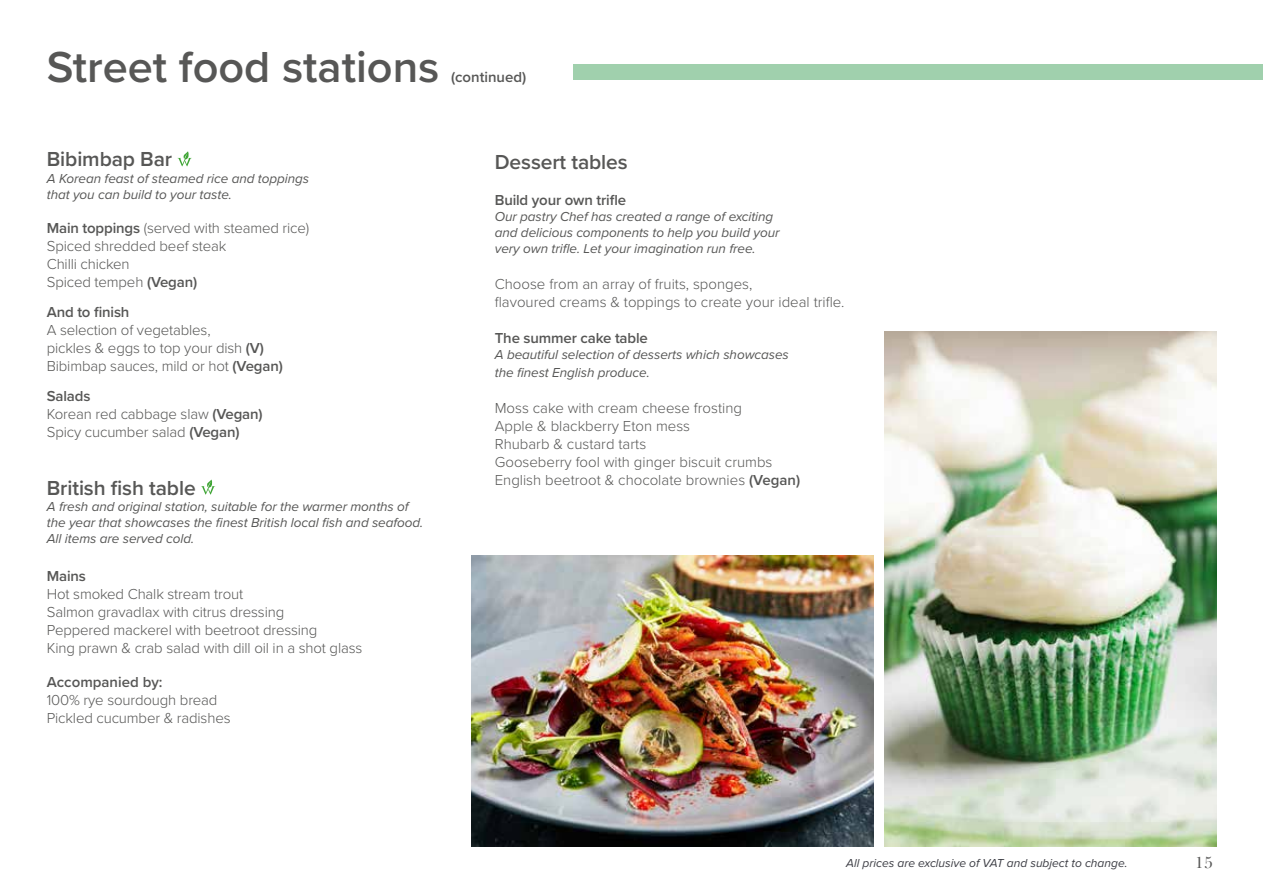
<style>
.page{position:relative;width:1263px;height:893px;background:#fff}
.page>*{position:absolute;margin:0;border:0;box-sizing:border-box;transform-origin:0 0}
.t1{font:600 45px "Proxima Nova";color:#575756}
.t2{font:600 21px "Proxima Nova";letter-spacing:-.005em;color:#575756}
.t3{font:16.5px "New Baskerville IT Cby BT";color:#575756}
.t4{font:300 15px/18px "Proxima Nova";letter-spacing:-.01em;color:#575756}
.t5{font:600 15px "Proxima Nova";letter-spacing:-.01em;color:#575756}
.t6{font:italic 13.5px/16.2px "Proxima Nova";letter-spacing:-.005em;color:#575756}
.t7{font:italic 12px "Proxima Nova";color:#3b3c43}
.s1{font-weight:600}
</style>
<div class="page">
<svg style="left:177px;top:151px;width:15px;height:15px"></svg>
<svg style="left:201px;top:480px;width:14px;height:15px"></svg>
<div style="left:573px;top:64px;width:690px;height:15px;background:#a0d0ad"></div>
<img style="left:885px;top:332px;width:331px;height:514px">
<img style="left:471px;top:555px;width:402px;height:291px">
<h1 class="t1" style="left:47px;top:34px;width:394px">Street food stations</h1>
<p class="t5" style="left:451px;top:66px;width:77px">(continued)</p>
<h2 class="t2" style="left:47px;top:144px;width:127px">Bibimbap Bar</h2>
<p class="t6" style="left:47px;top:169px;width:264px">A Korean feast of steamed rice and toppings that you can build to your taste.</p>
<p class="t4" style="left:47px;top:218px;width:264px"><span class="s1">Main toppings</span> (served with steamed rice)<br>Spiced shredded beef steak<br>Chilli chicken<br>Spiced tempeh <span class="s1">(Vegan)</span></p>
<p class="t5" style="left:47px;top:301px;width:84px">And to finish</p>
<p class="t4" style="left:47px;top:320px;width:238px">A selection of vegetables,<br>pickles &amp; eggs to top your dish <span class="s1">(V)<br></span>Bibimbap sauces, mild or hot <span class="s1">(Vegan)</span></p>
<p class="t4" style="left:47px;top:386px;width:217px"><span class="s1">Salads<br></span>Korean red cabbage slaw <span class="s1">(Vegan)<br></span>Spicy cucumber salad <span class="s1">(Vegan)</span></p>
<h2 class="t2" style="left:47px;top:472px;width:150px">British fish table</h2>
<p class="t6" style="left:47px;top:498px;width:378px">A fresh and original station, suitable for the warmer months of the year that showcases the finest British local fish and seafood.<br>All items are served cold.</p>
<p class="t5" style="left:47px;top:565px;width:41px">Mains</p>
<p class="t4" style="left:47px;top:584px;width:317px">Hot smoked Chalk stream trout<br>Salmon gravadlax with citrus dressing<br>Peppered mackerel with beetroot dressing<br>King prawn &amp; crab salad with dill oil in a shot glass</p>
<p class="t5" style="left:47px;top:670px;width:117px">Accompanied by:</p>
<p class="t4" style="left:47px;top:690px;width:185px">100% rye sourdough bread<br>Pickled cucumber &amp; radishes</p>
<h2 class="t2" style="left:495px;top:146px;width:134px">Dessert tables</h2>
<p class="t5" style="left:495px;top:188px;width:133px">Build your own trifle</p>
<p class="t6" style="left:495px;top:208px;width:286px">Our pastry Chef has created a range of exciting and delicious components to help you build your very own trifle. Let your imagination run free.</p>
<p class="t4" style="left:495px;top:274px;width:351px">Choose from an array of fruits, sponges,<br>flavoured creams &amp; toppings to create your ideal trifle.</p>
<p class="t5" style="left:495px;top:327px;width:155px">The summer cake table</p>
<p class="t6" style="left:495px;top:345px;width:296px;line-height:18px">A beautiful selection of desserts which showcases the finest English produce.</p>
<p class="t4" style="left:495px;top:399px;width:307px">Moss cake with cream cheese frosting<br>Apple &amp; blackberry Eton mess<br>Rhubarb &amp; custard tarts<br>Gooseberry fool with ginger biscuit crumbs English beetroot &amp; chocolate brownies <span class="s1">(Vegan)</span></p>
<p class="t7" style="left:846px;top:854px;width:283px">All prices are exclusive of VAT and subject to change.</p>
<p class="t3" style="left:1195px;top:852px;width:20px">15</p>
</div>
